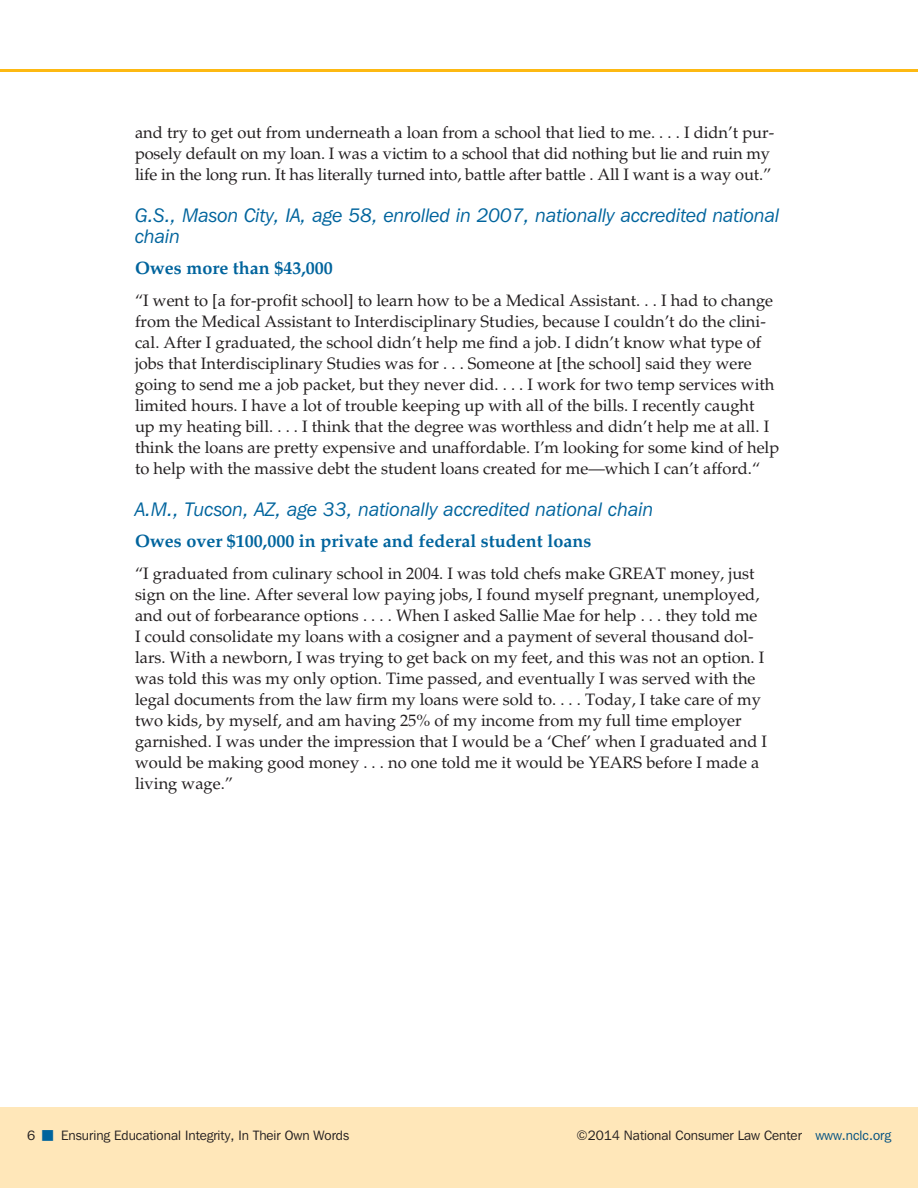
<style>
.page{position:relative;width:918px;height:1188px;background:#fff}
.page>*{position:absolute;margin:0;border:0;box-sizing:border-box;transform-origin:0 0}
.t1{font:italic 19.5px/21px "Franklin Gothic IT Cby BT";color:#00649d}
.t2{font:700 18px "Palatino LT Std";color:#00649d}
.t3{font:16.5px/21px "Palatino LT Std";color:#231f20}
.t4{font:13.5px "Franklin Gothic IT Cby BT";color:#231f20}
.s1{font-family:"Commercial Pi BT";color:#00649d}
.s2{color:#005081}
</style>
<div class="page">
<div style="left:0;top:1107px;width:918px;height:81px;background:#ffe7b9"></div>
<hr style="left:0;top:69px;width:918px;height:3px;background:#fdb913">
<p class="t3" style="left:135px;top:122px;width:641px">and try to get out from underneath a loan from a school that lied to me. . . . I didn’t pur&shy;posely default on my loan. I was a victim to a school that did nothing but lie and ruin my life in the long run. It has literally turned into, battle after battle . All I want is a way out.”</p>
<p class="t1" style="left:135px;top:204px;width:646px">G.S., Mason City, IA, age 58, enrolled in 2007, nationally accredited national chain</p>
<p class="t2" style="left:135px;top:258px;width:199px">Owes more than $43,000</p>
<p class="t3" style="left:135px;top:290px;width:646px">“I went to [a for-profit school] to learn how to be a Medical Assistant. . . I had to change from the Medical Assistant to Interdisciplinary Studies, because I couldn’t do the clini&shy;cal. After I graduated, the school didn’t help me find a job. I didn’t know what type of jobs that Interdisciplinary Studies was for . . . Someone at [the school] said they were going to send me a job packet, but they never did. . . . I work for two temp services with limited hours. I have a lot of trouble keeping up with all of the bills. I recently caught<br>up my heating bill. . . . I think that the degree was worthless and didn’t help me at all. I think the loans are pretty expensive and unaffordable. I’m looking for some kind of help to help with the massive debt the student loans created for me—which I can’t afford.“</p>
<p class="t1" style="left:135px;top:498px;width:520px">A.M., Tucson, AZ, age 33, nationally accredited national chain</p>
<p class="t2" style="left:135px;top:531px;width:458px">Owes over $100,000 in private and federal student loans</p>
<p class="t3" style="left:135px;top:563px;width:634px">“I graduated from culinary school in 2004. I was told chefs make GREAT money, just sign on the line. After several low paying jobs, I found myself pregnant, unemployed, and out of forbearance options . . . . When I asked Sallie Mae for help . . . they told me I could consolidate my loans with a cosigner and a payment of several thousand dol&shy;lars. With a newborn, I was trying to get back on my feet, and this was not an option. I was told this was my only option. Time passed, and eventually I was served with the legal documents from the law firm my loans were sold to. . . . Today, I take care of my two kids, by myself, and am having 25% of my income from my full time employer garnished. I was under the impression that I would be a ‘Chef’ when I graduated and I would be making good money . . . no one told me it would be YEARS before I made a living wage.”</p>
<p class="t4" style="left:27px;top:1127px;width:324px">6 <span class="s1">5</span> Ensuring Educational Integrity, In Their Own Words</p>
<p class="t4" style="left:576px;top:1127px;width:316px">©2014 National Consumer Law Center <span class="s2">www.nclc.org</span></p>
</div>
